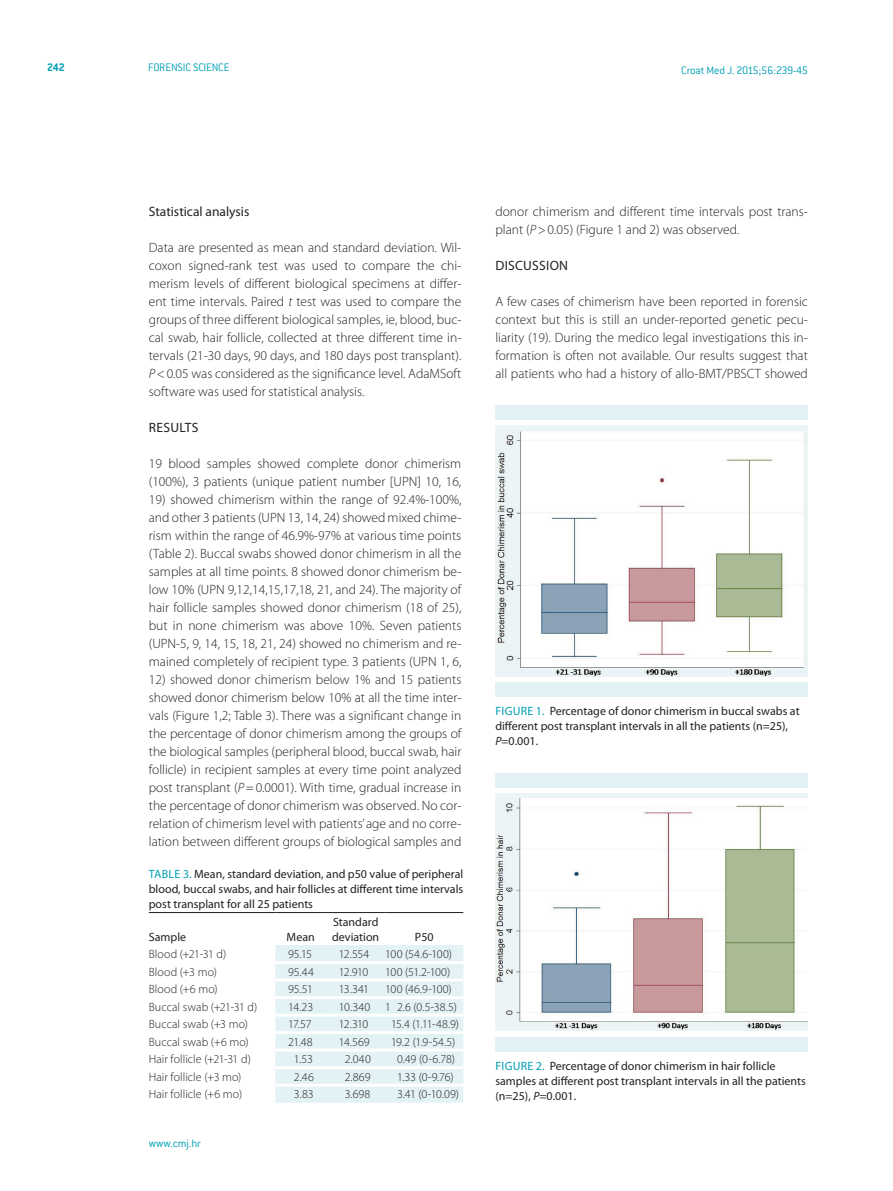
<style>
.page{position:relative;width:893px;height:1191px;background:#fff}
.page>*{position:absolute;margin:0;border:0;box-sizing:border-box;transform-origin:0 0}
.t1{font:300 13.5px/18px "Myriad Pro";color:#231f20;text-align:justify}
.t2{font:13.5px "Myriad Pro";color:#231f20}
.t3{font:12px/15px "Myriad Pro";color:#231f20}
.t4{font:300 12px "Myriad Pro";letter-spacing:.005em;color:#231f20}
.t5{font:300 12px "ITC Conduit LTCE";letter-spacing:-.015em;color:#009fb4}
.t6{font:12px "Myriad Pro";letter-spacing:.02em;color:#009fb4}
.t7{font:700 12px "ITC Conduit LTCE";color:#009fb4}
.s1{font-style:italic}
.s2{color:#009fb4}
</style>
<div class="page">
<div style="left:275px;top:945px;width:188px;height:157px;background:#e2f2f5"></div>
<hr style="left:149px;top:912px;width:126px;height:1px;background:#231f20">
<hr style="left:275px;top:912px;width:51px;height:1px;background:#231f20">
<hr style="left:326px;top:912px;width:59px;height:1px;background:#231f20">
<hr style="left:385px;top:912px;width:78px;height:1px;background:#231f20">
<hr style="left:275px;top:961px;width:51px;height:3px;background:#fff">
<hr style="left:326px;top:961px;width:59px;height:3px;background:#fff">
<hr style="left:385px;top:961px;width:78px;height:3px;background:#fff">
<hr style="left:275px;top:978px;width:51px;height:3px;background:#fff">
<hr style="left:326px;top:978px;width:59px;height:3px;background:#fff">
<hr style="left:385px;top:978px;width:78px;height:3px;background:#fff">
<hr style="left:275px;top:996px;width:51px;height:3px;background:#fff">
<hr style="left:326px;top:996px;width:59px;height:3px;background:#fff">
<hr style="left:385px;top:996px;width:78px;height:3px;background:#fff">
<hr style="left:275px;top:1013px;width:51px;height:3px;background:#fff">
<hr style="left:326px;top:1013px;width:59px;height:3px;background:#fff">
<hr style="left:385px;top:1013px;width:78px;height:3px;background:#fff">
<hr style="left:275px;top:1031px;width:51px;height:3px;background:#fff">
<hr style="left:326px;top:1031px;width:59px;height:3px;background:#fff">
<hr style="left:385px;top:1031px;width:78px;height:3px;background:#fff">
<hr style="left:275px;top:1048px;width:51px;height:3px;background:#fff">
<hr style="left:326px;top:1048px;width:59px;height:3px;background:#fff">
<hr style="left:385px;top:1048px;width:78px;height:3px;background:#fff">
<hr style="left:275px;top:1066px;width:51px;height:3px;background:#fff">
<hr style="left:326px;top:1066px;width:59px;height:3px;background:#fff">
<hr style="left:385px;top:1066px;width:78px;height:3px;background:#fff">
<hr style="left:275px;top:1083px;width:51px;height:3px;background:#fff">
<hr style="left:326px;top:1083px;width:59px;height:3px;background:#fff">
<hr style="left:385px;top:1083px;width:78px;height:3px;background:#fff">
<img style="left:495px;top:425px;width:313px;height:252px">
<div style="left:495px;top:405px;width:312px;height:15px;background:#e2f2f5"></div>
<div style="left:495px;top:681px;width:312px;height:15px;background:#e2f2f5"></div>
<img style="left:495px;top:793px;width:312px;height:237px">
<div style="left:495px;top:773px;width:312px;height:15px;background:#e2f2f5"></div>
<div style="left:495px;top:1037px;width:312px;height:14px;background:#e2f2f5"></div>
<p class="t7" style="left:47px;top:60px;width:19px">242</p>
<p class="t5" style="left:148px;top:61px;width:83px">FORENSIC SCIENCE</p>
<p class="t5" style="left:681px;top:63px;width:128px">Croat Med J. 2015;56:239-45</p>
<p class="t2" style="left:149px;top:203px;width:102px">Statistical analysis</p>
<p class="t1" style="left:149px;top:238px;width:314px">Data are presented as mean and standard deviation. Wil&shy;coxon signed-rank test was used to compare the chi&shy;merism levels of different biological specimens at differ&shy;ent time intervals. Paired <span class="s1">t</span> test was used to compare the groups of three different biological samples, ie, blood, buc&shy;cal swab, hair follicle, collected at three different time in&shy;tervals (21-30 days, 90 days, and 180 days post transplant).<br><span class="s1">P</span>&lt;0.05 was considered as the significance level. AdaMSoft software was used for statistical analysis.</p>
<p class="t2" style="left:149px;top:419px;width:51px">Resu ltS</p>
<p class="t1" style="left:149px;top:454px;width:314px">19 blood samples showed complete donor chimerism (100%), 3 patients (unique patient number [UPN] 10, 16,</p>
<p class="t1" style="left:149px;top:490px;width:314px">19) showed chimerism within the range of 92.4%-100%, and other 3 patients (UPN 13, 14, 24) showed mixed chime&shy;rism within the range of 46.9%-97% at various time points (Table 2). Buccal swabs showed donor chimerism in all the samples at all time points. 8 showed donor chimerism be&shy;low 10% (UPN 9,12,14,15,17,18, 21, and 24). The majority of hair follicle samples showed donor chimerism (18 of 25), but in none chimerism was above 10%. Seven patients (UPN-5, 9, 14, 15, 18, 21, 24) showed no chimerism and re&shy;mained completely of recipient type. 3 patients (UPN 1, 6,</p>
<p class="t1" style="left:149px;top:670px;width:314px">12) showed donor chimerism below 1% and 15 patients showed donor chimerism below 10% at all the time inter&shy;vals (Figure 1,2; Table 3). There was a significant change in the percentage of donor chimerism among the groups of the biological samples (peripheral blood, buccal swab, hair follicle) in recipient samples at every time point analyzed post transplant (<span class="s1">P</span>=0.0001). With time, gradual increase in the percentage of donor chimerism was observed. No cor&shy;relation of chimerism level with patients’ age and no corre&shy;lation between different groups of biological samples and</p>
<p class="t3" style="left:149px;top:866px;width:316px;text-align:justify"><span class="s2">Table 3.</span> Mean, standard deviation, and p50 value of peripheral blood, buccal swabs, and hair follicles at different time intervals post transplant for all 25 patients</p>
<p class="t3" style="left:149px;top:929px;width:39px">Sample</p>
<p class="t3" style="left:287px;top:929px;width:30px">Mean</p>
<p class="t3" style="left:332px;top:914px;width:49px">Standard deviation</p>
<p class="t3" style="left:415px;top:929px;width:20px">P50</p>
<p class="t4" style="left:149px;top:947px;width:79px">Blood (+21-31 d)</p>
<p class="t4" style="left:288px;top:947px;width:25px">95.15</p>
<p class="t4" style="left:339px;top:947px;width:32px">12.554</p>
<p class="t4" style="left:385px;top:947px;width:68px">100 (54.6-100)</p>
<p class="t4" style="left:149px;top:964px;width:70px">Blood (+3 mo)</p>
<p class="t4" style="left:288px;top:964px;width:27px">95.44</p>
<p class="t4" style="left:339px;top:964px;width:31px">12.910</p>
<p class="t4" style="left:385px;top:964px;width:66px">100 (51.2-100)</p>
<p class="t4" style="left:149px;top:982px;width:70px">Blood (+6 mo)</p>
<p class="t4" style="left:288px;top:982px;width:26px">95.51</p>
<p class="t4" style="left:339px;top:982px;width:32px">13.341</p>
<p class="t4" style="left:385px;top:982px;width:68px">100 (46.9-100)</p>
<p class="t4" style="left:149px;top:999px;width:110px">Buccal swab (+21-31 d)</p>
<p class="t4" style="left:288px;top:999px;width:27px">14.23</p>
<p class="t4" style="left:339px;top:999px;width:120px">10.340 1 2.6 (0.5-38.5)</p>
<p class="t4" style="left:149px;top:1017px;width:101px">Buccal swab (+3 mo)</p>
<p class="t4" style="left:288px;top:1017px;width:25px">17.57</p>
<p class="t4" style="left:339px;top:1017px;width:31px">12.310</p>
<p class="t4" style="left:391px;top:1017px;width:69px">15.4 (1.11-48.9)</p>
<p class="t4" style="left:149px;top:1034px;width:101px">Buccal swab (+6 mo)</p>
<p class="t4" style="left:288px;top:1034px;width:26px">21.48</p>
<p class="t4" style="left:339px;top:1034px;width:32px">14.569</p>
<p class="t4" style="left:391px;top:1034px;width:66px">19.2 (1.9-54.5)</p>
<p class="t4" style="left:149px;top:1052px;width:104px">Hair follicle (+21-31 d)</p>
<p class="t4" style="left:294px;top:1052px;width:21px">1.53</p>
<p class="t4" style="left:345px;top:1052px;width:28px">2.040</p>
<p class="t4" style="left:397px;top:1052px;width:60px">0.49 (0-6.78)</p>
<p class="t4" style="left:149px;top:1069px;width:94px">Hair follicle (+3 mo)</p>
<p class="t4" style="left:294px;top:1069px;width:21px">2.46</p>
<p class="t4" style="left:345px;top:1069px;width:27px">2.869</p>
<p class="t4" style="left:397px;top:1069px;width:58px">1.33 (0-9.76)</p>
<p class="t4" style="left:149px;top:1087px;width:95px">Hair follicle (+6 mo)</p>
<p class="t4" style="left:294px;top:1087px;width:21px">3.83</p>
<p class="t4" style="left:345px;top:1087px;width:27px">3.698</p>
<p class="t4" style="left:397px;top:1087px;width:64px">3.41 (0-10.09)</p>
<p class="t5" style="left:149px;top:1136px;width:54px">www.cmj.hr</p>
<p class="t1" style="left:495px;top:202px;width:314px">donor chimerism and different time intervals post trans&shy;plant (<span class="s1">P</span>&gt;0.05) (Figure 1 and 2) was observed.</p>
<p class="t2" style="left:495px;top:257px;width:22px">Discuss</p>
<p class="t2" style="left:546px;top:257px;width:23px">ion</p>
<p class="t1" style="left:495px;top:292px;width:314px">A few cases of chimerism have been reported in forensic context but this is still an under-reported genetic pecu&shy;liarity (19). During the medico legal investigations this in&shy;formation is often not available. Our results suggest that all patients who had a history of allo-BMT/PBSCT showed</p>
<p class="t3" style="left:495px;top:703px;width:306px;text-indent:32px"><span class="s2">e 1.</span> Percentage of donor chimerism in buccal swabs at different post transplant intervals in all the patients (n=25),<br><span class="s1">P</span>=0.001.</p>
<p class="t6" style="left:495px;top:703px;width:18px">Figur</p>
<p class="t3" style="left:495px;top:1058px;width:312px;text-indent:32px"><span class="s2">e 2.</span> Percentage of donor chimerism in hair follicle samples at different post transplant intervals in all the patients (n=25), <span class="s1">P</span>=0.001.</p>
<p class="t6" style="left:495px;top:1059px;width:18px">Figur</p>
</div>
